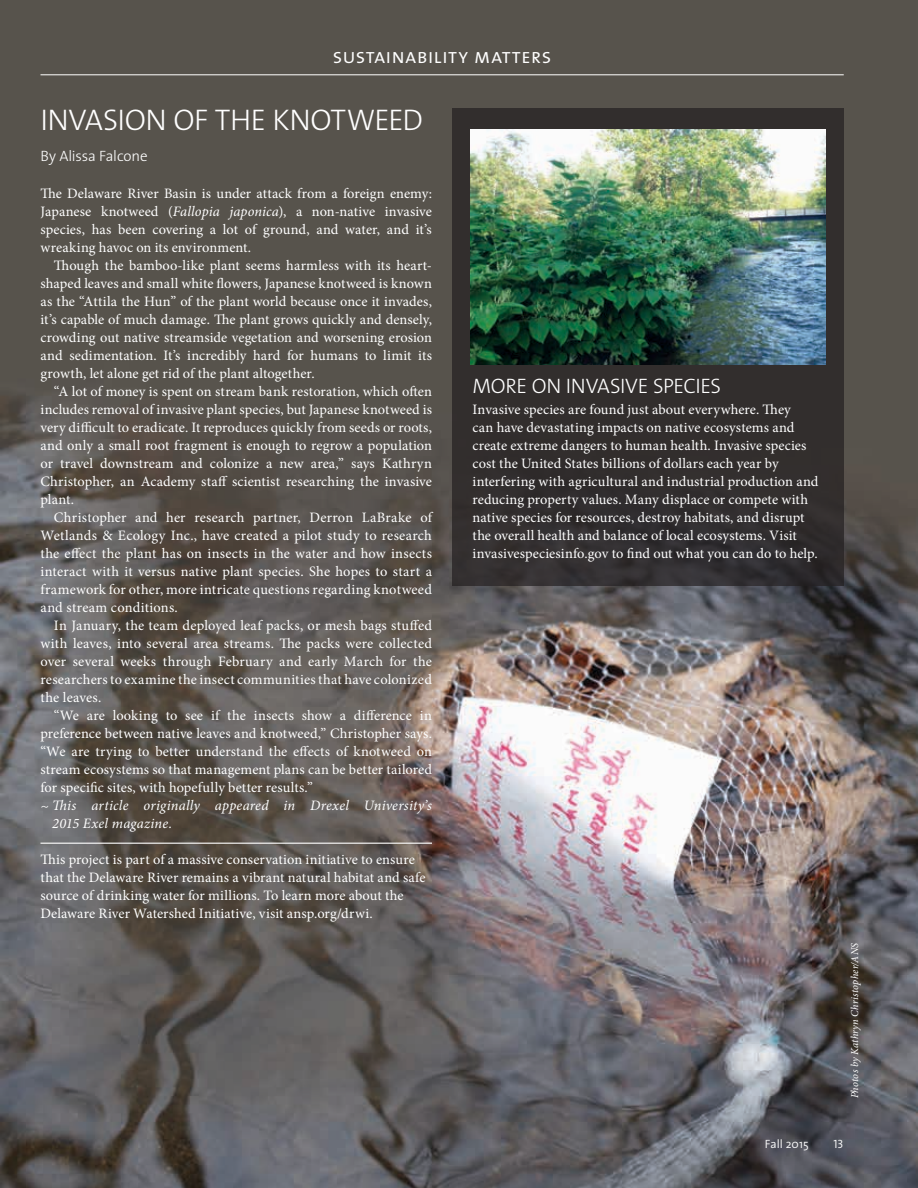
<style>
.page{position:relative;width:918px;height:1188px;background:#fff}
.page>*{position:absolute;margin:0;border:0;box-sizing:border-box;transform-origin:0 0}
.t1{font:30px "The Sans Light Caps";letter-spacing:-.015em;color:#fff}
.t2{font:21px "The Sans Semi Light Caps";letter-spacing:.01em;color:#fff}
.t3{font:300 21px "The Sans";letter-spacing:-.02em;color:#fff}
.t4{font:300 15px "The Sans";letter-spacing:-.005em;color:#fff}
.t5{font:14.4px/18px "Minion Pro";letter-spacing:.01em;color:#fff;text-align:justify}
.t6{font:italic 14.4px/18px "Minion Pro";letter-spacing:.02em;color:#fff}
.t7{font:300 12px "The Sans";color:#fff}
.t8{font:12px "The Sans Semi Light Caps";color:#fff}
.t9{font:italic 10.5px "Minion Pro";color:#fff}
.s1{font-style:italic}
</style>
<div class="page">
<img style="left:0;top:0;width:918px;height:1188px">
<hr style="left:40px;top:74px;width:804px;height:1px;background:#fff">
<div style="left:452px;top:108px;width:392px;height:477px;background:#322e2d"></div>
<hr style="left:40px;top:843px;width:392px;height:1px;background:#fff">
<img style="left:471px;top:129px;width:354px;height:235px">
<h2 class="t2" style="left:333px;top:39px;width:220px">sustainability matters</h2>
<h1 class="t1" style="left:40px;top:95px;width:384px">INVASION OF THE KNOTWEED</h1>
<p class="t4" style="left:40px;top:144px;width:109px">By Alissa Falcone</p>
<p class="t5" style="left:40px;top:184px;width:393px">The Delaware River Basin is under attack from a foreign enemy:<br>Japanese knotweed (<span class="s1">Fallopia japonica</span>), a non-native invasive species, has been covering a lot of ground, and water, and it’s wreaking havoc on its environment.</p>
<p class="t5" style="left:40px;top:256px;width:393px;text-indent:13px">Though the bamboo-like plant seems harmless with its heart&shy;shaped leaves and small white flowers, Japanese knotweed is known as the “Attila the Hun” of the plant world because once it invades, it’s capable of much damage. The plant grows quickly and densely, crowding out native streamside vegetation and worsening erosion and sedimentation. It’s incredibly hard for humans to limit its growth, let alone get rid of the plant altogether.</p>
<p class="t5" style="left:40px;top:382px;width:393px;text-indent:13px">“A lot of money is spent on stream bank restoration, which often includes removal of invasive plant species, but Japanese knotweed is very difficult to eradicate. It reproduces quickly from seeds or roots, and only a small root fragment is enough to regrow a population or travel downstream and colonize a new area,” says Kathryn Christopher, an Academy staff scientist researching the invasive plant.</p>
<p class="t5" style="left:40px;top:508px;width:394px;text-indent:13px">Christopher and her research partner, Derron LaBrake of Wetlands &amp; Ecology Inc., have created a pilot study to research the effect the plant has on insects in the water and how insects interact with it versus native plant species. She hopes to start a framework for other, more intricate questions regarding knotweed and stream conditions.</p>
<p class="t5" style="left:40px;top:616px;width:393px;text-indent:13px">In January, the team deployed leaf packs, or mesh bags stuffed with leaves, into several area streams. The packs were collected over several weeks through February and early March for the researchers to examine the insect communities that have colonized the leaves.</p>
<p class="t5" style="left:40px;top:706px;width:393px;text-indent:13px">“We are looking to see if the insects show a difference in preference between native leaves and knotweed,” Christopher says. “We are trying to better understand the effects of knotweed on stream ecosystems so that management plans can be better tailored for specific sites, with hopefully better results.”</p>
<p class="t6" style="left:52px;top:796px;width:381px;text-indent:-12px">~ This article originally appeared in Drexel University’s<br>2015 Exel magazine.</p>
<p class="t5" style="left:40px;top:850px;width:386px;text-align:left">This project is part of a massive conservation initiative to ensure that the Delaware River remains a vibrant natural habitat and safe source of drinking water for millions. To learn more about the Delaware River Watershed Initiative, visit ansp.org/drwi.</p>
<h2 class="t3" style="left:472px;top:369px;width:250px">MORE ON INVASIVE SPECIES</h2>
<p class="t5" style="left:472px;top:400px;width:348px;text-align:left">Invasive species are found just about everywhere. They<br>can have devastating impacts on native ecosystems and create extreme dangers to human health. Invasive species cost the United States billions of dollars each year by interfering with agricultural and industrial production and reducing property values. Many displace or compete with native species for resources, destroy habitats, and disrupt the overall health and balance of local ecosystems. Visit invasivespeciesinfo.gov to find out what you can do to help.</p>
<p class="t9" style="left:848px;top:1098px;width:157px;rotate:-90deg">Photos by Kathryn Christopher/ANS</p>
<p class="t7" style="left:765px;top:1134px;width:45px">Fall 2015</p>
<p class="t8" style="left:834px;top:1134px;width:12px">13</p>
</div>
